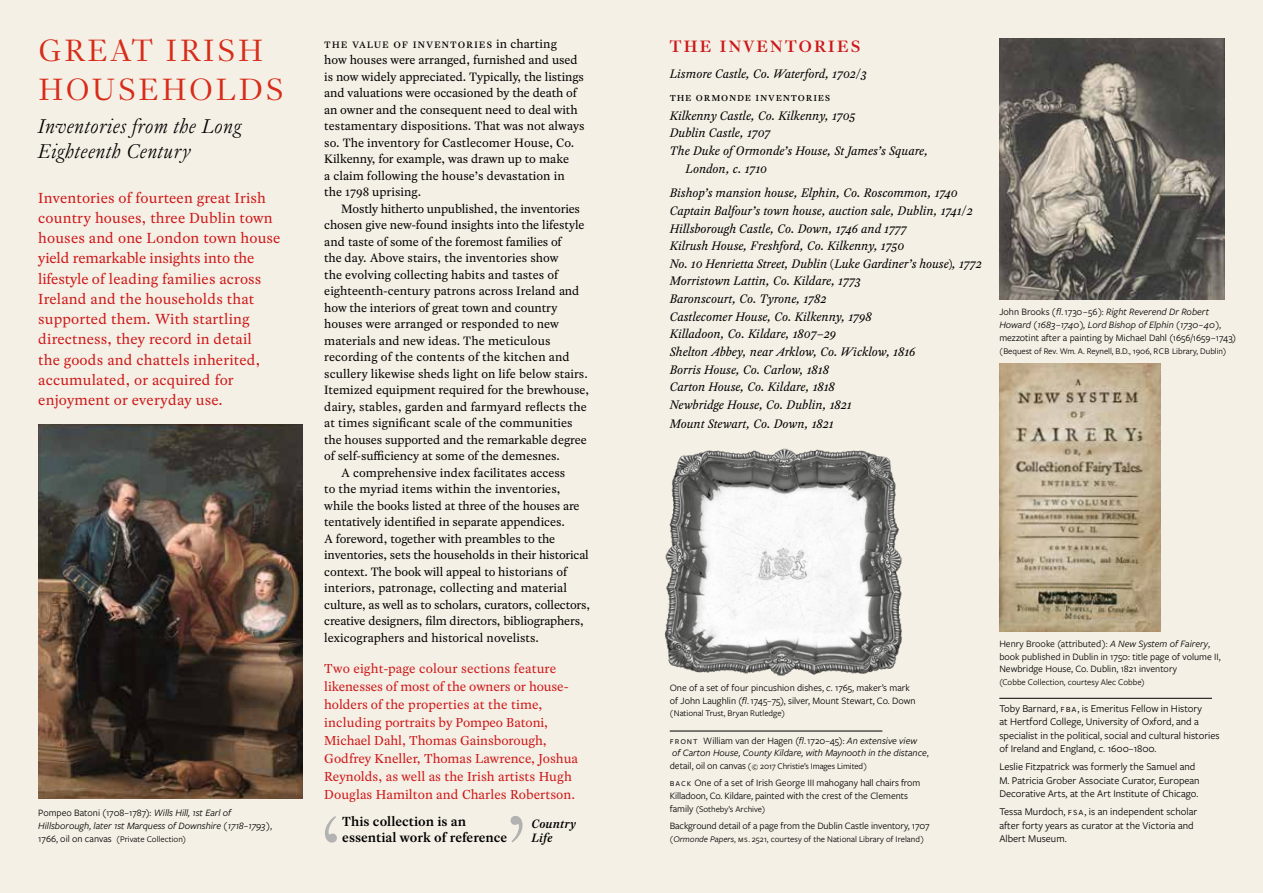
<style>
.page{position:relative;width:1263px;height:893px;background:#f5f0e5}
.page>*{position:absolute;margin:0;border:0;box-sizing:border-box;transform-origin:0 0}
.t1{font:300 96px "Genath";color:#b3b2b2}
.t2{font:300 33.75px/39px "Genath";letter-spacing:.09em;color:#d72c19}
.t3{font:italic 300 21.75px/24.8px "Genath";letter-spacing:.02em;color:#000}
.t4{font:700 18px "Genath";letter-spacing:.13em;color:#cd1719}
.t5{font:15.3px/20.2px "Rosart";letter-spacing:.005em;color:#cd1719}
.t6{font:600 13.8px/15.8px "Rosart";color:#000}
.t7{font:13.65px/18px "Rosart";letter-spacing:-.005em;color:#cd1719}
.t8{font:italic 12.9px/17.5px "Rosart";color:#000}
.t9{font:12.75px/16.5px "Rosart";letter-spacing:-.005em;color:#000}
.t10{font:italic 600 12.75px/13.5px "Rosart";letter-spacing:.01em;color:#000}
.t11{font:12px "Rosart";letter-spacing:.06em;color:#000}
.t12{font:10.8px/13.5px "Freight Sans Pro";color:#000}
.t13{font:10.2px/12.8px "Freight Sans Pro";color:#000}
.t14{font:italic 10.2px/12.8px "Freight Sans Pro";color:#000}
.t15{font:9px "Freight Sans Pro";color:#000}
.s1{font-style:normal}
.s2{font-size:10.2px}
.s3{font-style:italic}
.s4{font-weight:500}
</style>
<div class="page">
<img style="left:38px;top:424px;width:265px;height:375px">
<img style="left:999px;top:38px;width:226px;height:262px">
<img style="left:999px;top:364px;width:162px;height:267px">
<hr style="left:999px;top:698px;width:213px;height:1px;background:#000">
<hr style="left:670px;top:731px;width:212px;height:1px;background:#000">
<img style="left:664px;top:448px;width:238px;height:228px">
<h2 class="t2" style="left:38px;top:29px;width:247px">GREAT IRISH<br>HOUSEHOLDS</h2>
<h3 class="t3" style="left:38px;top:113px;width:205px">Inventories from the Long<br>Eighteenth Century</h3>
<p class="t5" style="left:38px;top:187px;width:244px">Inventories of fourteen great Irish country houses, three Dublin town houses and one London town house yield remarkable insights into the lifestyle of leading families across Ireland and the households that supported them. With startling directness, they record in detail<br>the goods and chattels inherited, accumulated, or acquired for enjoyment or everyday use.</p>
<p class="t14" style="left:38px;top:806px;width:235px"><span class="s1">Pompeo Batoni (1708–1787):</span> Wills Hill, 1st Earl of<br>Hillsborough, later 1st Marquess of Downshire (1718–1793)<span class="s1">,</span></p>
<p class="t15" style="left:38px;top:833px;width:149px"><span class="s2">1766, oil on canvas</span> (Private Collection)</p>
<p class="t9" style="left:324px;top:35px;width:262px">The value of inventories in charting<br>how houses were arranged, furnished and used is now widely appreciated. Typically, the listings and valuations were occasioned by the death of an owner and the consequent need to deal with testamentary dispositions. That was not always so. The inventory for Castlecomer House, Co.<br>Kilkenny, for example, was drawn up to make<br>a claim following the house’s devastation in the 1798 uprising.</p>
<p class="t9" style="left:341px;top:200px;width:240px">Mostly hitherto unpublished, the inventories</p>
<p class="t9" style="left:324px;top:217px;width:262px">chosen give new-found insights into the lifestyle</p>
<p class="t9" style="left:324px;top:233px;width:240px">and taste of some of the foremost families of</p>
<p class="t9" style="left:324px;top:250px;width:236px">the day. Above stairs, the inventories show</p>
<p class="t9" style="left:324px;top:266px;width:236px">the evolving collecting habits and tastes of</p>
<p class="t9" style="left:324px;top:283px;width:257px">eighteenth-century patrons across Ireland and</p>
<p class="t9" style="left:324px;top:299px;width:235px">how the interiors of great town and country</p>
<p class="t9" style="left:324px;top:316px;width:236px">houses were arranged or responded to new</p>
<p class="t9" style="left:324px;top:332px;width:228px">materials and new ideas. The meticulous</p>
<p class="t9" style="left:324px;top:349px;width:247px">recording of the contents of the kitchen and</p>
<p class="t9" style="left:324px;top:365px;width:265px">scullery likewise sheds light on life below stairs.</p>
<p class="t9" style="left:324px;top:381px;width:266px">Itemized equipment required for the brewhouse,</p>
<p class="t9" style="left:324px;top:398px;width:264px">dairy, stables, garden and farmyard reflects the</p>
<p class="t9" style="left:324px;top:414px;width:250px">at times significant scale of the communities</p>
<p class="t9" style="left:324px;top:431px;width:264px">the houses supported and the remarkable degree</p>
<p class="t9" style="left:324px;top:447px;width:237px">of self-sufficiency at some of the demesnes.</p>
<p class="t9" style="left:341px;top:464px;width:226px">A comprehensive index facilitates access</p>
<p class="t9" style="left:324px;top:480px;width:238px">to the myriad items within the inventories,</p>
<p class="t9" style="left:324px;top:497px;width:257px">while the books listed at three of the houses are</p>
<p class="t9" style="left:324px;top:513px;width:242px">tentatively identified in separate appendices.</p>
<p class="t9" style="left:324px;top:530px;width:233px">A foreword, together with preambles to the</p>
<p class="t9" style="left:324px;top:546px;width:266px">inventories, sets the households in their historical</p>
<p class="t9" style="left:324px;top:563px;width:245px">context. The book will appeal to historians of</p>
<p class="t9" style="left:324px;top:579px;width:244px">interiors, patronage, collecting and material</p>
<p class="t9" style="left:324px;top:596px;width:267px">culture, as well as to scholars, curators, collectors,</p>
<p class="t9" style="left:324px;top:612px;width:261px">creative designers, film directors, bibliographers,</p>
<p class="t9" style="left:324px;top:629px;width:216px">lexicographers and historical novelists.</p>
<p class="t7" style="left:324px;top:659px;width:255px">Two eight-page colour sections feature likenesses of most of the owners or house&shy;holders of the properties at the time, including portraits by Pompeo Batoni, Michael Dahl, Thomas Gainsborough, Godfrey Kneller, Thomas Lawrence, Joshua Reynolds, as well as the Irish artists Hugh Douglas Hamilton and Charles Robertson.</p>
<h1 class="t1" style="left:320px;top:784px;width:23px">‘</h1>
<h1 class="t1" style="left:506px;top:783px;width:23px">’</h1>
<p class="t10" style="left:531px;top:817px;width:46px">Country<br>Life</p>
<p class="t6" style="left:342px;top:813px;width:166px">This collection is an essential work of reference</p>
<h3 class="t4" style="left:670px;top:34px;width:192px">THE INVENTORIES</h3>
<p class="t8" style="left:670px;top:65px;width:198px">Lismore Castle, Co. Waterford, 1702/3</p>
<p class="t11" style="left:670px;top:88px;width:162px">The Ormonde inventories</p>
<p class="t8" style="left:670px;top:107px;width:187px">Kilkenny Castle, Co. Kilkenny, 1705</p>
<p class="t8" style="left:670px;top:124px;width:102px">Dublin Castle, 1707</p>
<p class="t8" style="left:670px;top:142px;width:260px">The Duke of Ormonde’s House, St James’s Square,</p>
<p class="t8" style="left:685px;top:159px;width:83px">London, c. 1710</p>
<p class="t8" style="left:670px;top:184px;width:313px">Bishop’s mansion house, Elphin, Co. Roscommon, 1740<br>Captain Balfour’s town house, auction sale, Dublin, 1741/2<br>Hillsborough Castle, Co. Down, 1746 and 1777<br>Kilrush House, Freshford, Co. Kilkenny, 1750<br>No. 10 Henrietta Street, Dublin <span class="s1">(</span>Luke Gardiner’s house<span class="s1">)</span>, 1772<br>Morristown Lattin, Co. Kildare, 1773<br>Baronscourt, Co. Tyrone, 1782<br>Castlecomer House, Co. Kilkenny, 1798<br>Killadoon, Co. Kildare, 1807–29<br>Shelton Abbey, near Arklow, Co. Wicklow, 1816<br>Borris House, Co. Carlow, 1818<br>Carton House, Co. Kildare, 1818<br>Newbridge House, Co. Dublin, 1821</p>
<p class="t8" style="left:670px;top:415px;width:165px">Mount Stewart, Co. Down, 1821</p>
<p class="t13" style="left:999px;top:305px;width:238px">John Brooks (<span class="s3">fl</span>. 1730–56): <span class="s3">Right Reverend Dr Robert<br>Howard (1683–1740), Lord Bishop of Elphin (1730–40)</span>, mezzotint after a painting by Michael Dahl (1656/1659–1743)</p>
<p class="t15" style="left:999px;top:345px;width:228px">(Bequest of Rev. Wm. A. Reynell, B.D., 1906, RCB Library, Dublin)</p>
<p class="t13" style="left:670px;top:681px;width:247px">One of a set of four pincushion dishes, <span class="s3">c</span>. 1765, maker’s mark of John Laughlin (<span class="s3">fl</span>. 1745–75), silver, Mount Stewart, Co. Down</p>
<p class="t15" style="left:670px;top:707px;width:117px">(National Trust, Bryan Rutledge)</p>
<p class="t14" style="left:670px;top:734px;width:260px"><span class="s1">front William van der Hagen (</span>fl<span class="s1">. 1720–45):</span> An extensive view<br>of Carton House, County Kildare, with Maynooth in the distance<span class="s1">,</span></p>
<p class="t15" style="left:670px;top:760px;width:199px"><span class="s2">detail, oil on canvas</span> (<span class="s4">©</span> 2017 Christie’s Images Limited)</p>
<p class="t13" style="left:670px;top:776px;width:252px">back One of a set of Irish George III mahogany hall chairs from<br>Killadoon, Co. Kildare, painted with the crest of the Clements</p>
<p class="t15" style="left:670px;top:803px;width:97px"><span class="s2">family</span> (Sotheby’s Archive)</p>
<p class="t13" style="left:670px;top:819px;width:261px">Background detail of a page from the Dublin Castle inventory, 1707</p>
<p class="t15" style="left:670px;top:833px;width:256px">(<span class="s3">Ormonde Papers</span>, ms. 2521, courtesy of the National Library of Ireland)</p>
<p class="t13" style="left:999px;top:637px;width:223px">Henry Brooke (attributed): <span class="s3">A New System of Fairery</span>, book published in Dublin in 1750: title page of volume II,<br>Newbridge House, Co. Dublin, 1821 inventory</p>
<p class="t15" style="left:999px;top:676px;width:147px">(Cobbe Collection, courtesy Alec Cobbe)</p>
<p class="t12" style="left:999px;top:701px;width:222px">Toby Barnard, fba, is Emeritus Fellow in History<br>at Hertford College, University of Oxford, and a specialist in the political, social and cultural histories of Ireland and England, <span class="s3">c</span>. 1600–1800.</p>
<p class="t12" style="left:999px;top:759px;width:202px">Leslie Fitzpatrick was formerly the Samuel and<br>M. Patricia Grober Associate Curator, European<br>Decorative Arts, at the Art Institute of Chicago.</p>
<p class="t12" style="left:999px;top:804px;width:199px">Tessa Murdoch, fsa, is an independent scholar after forty years as curator at the Victoria and<br>Albert Museum.</p>
</div>
